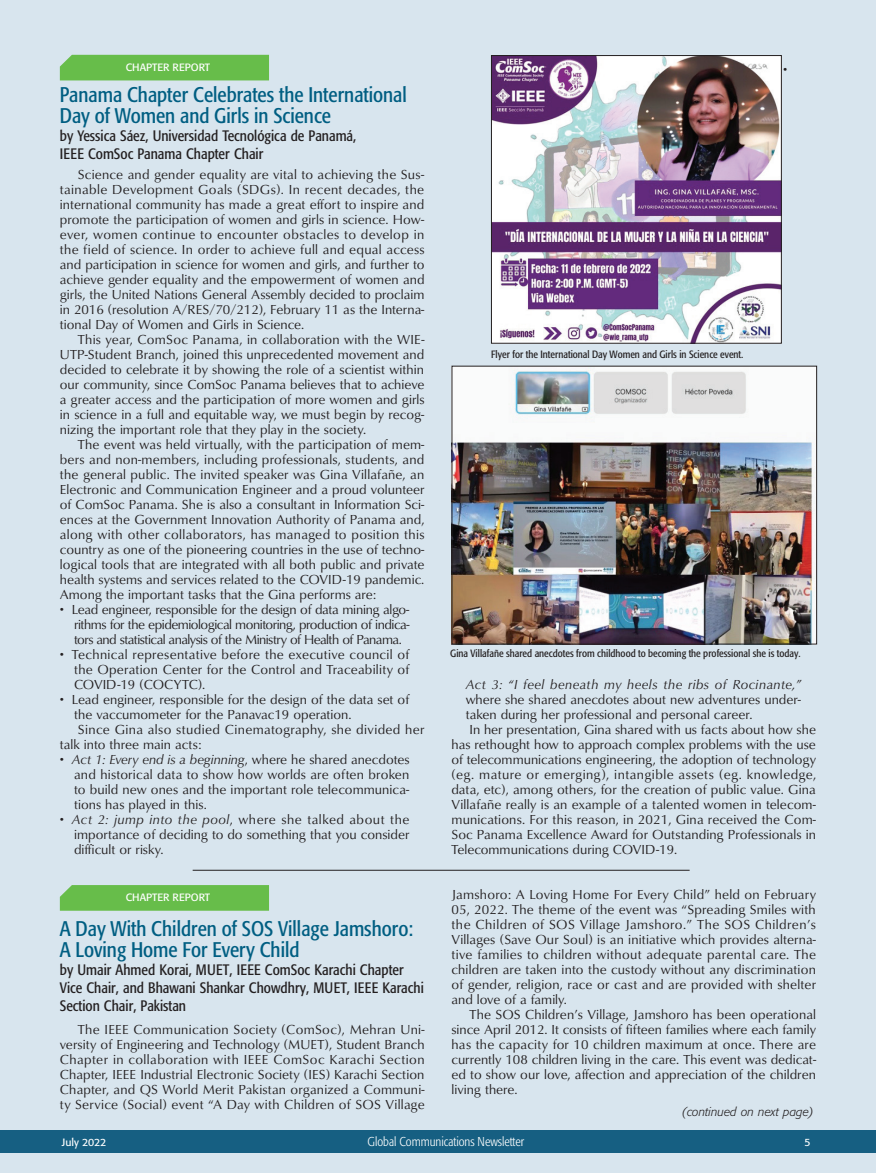
<style>
.page{position:relative;width:876px;height:1173px;background:#d8e5ee}
.page>*{position:absolute;margin:0;border:0;box-sizing:border-box;transform-origin:0 0}
.t1{font:condensed 21px/21px "Formata";color:#005e82}
.t2{font:condensed 15px/18px "Formata";color:#231f20}
.t3{font:13.5px/15px "Classico URW";color:#231f20;text-align:justify}
.t4{font:13.5px "Classico URW";letter-spacing:.035em;color:#231f20}
.t5{font:13.5px "Classico URW";letter-spacing:.03em;color:#231f20}
.t6{font:italic 13.5px "Classico URW";letter-spacing:.035em;color:#231f20}
.t7{font:300 condensed 12.75px "Formata";color:#fff}
.t8{font:italic 300 12px "Formata";color:#231f20}
.t9{font:condensed 10.5px "Formata";color:#231f20}
.t10{font:10.5px "Formata";color:#fff}
.s1{font-style:italic}
</style>
<div class="page">
<div style="left:0;top:1130px;width:876px;height:22px;background:#165f82"></div>
<div style="left:60px;top:55px;width:209px;height:25px;background:#67bd4a"></div>
<img style="left:493px;top:57px;width:286px;height:284px">
<div style="left:491px;top:55px;width:290px;height:288px;border:1px solid #231f20"></div>
<img style="left:454px;top:368px;width:361px;height:274px">
<div style="left:452px;top:366px;width:365px;height:278px;border:1px solid #231f20"></div>
<hr style="left:193px;top:870px;width:496px;height:1px;background:#231f20">
<svg style="left:60px;top:885px;width:209px;height:26px;background:#69bd4e"></svg>
<p class="t10" style="left:126px;top:61px;width:86px">CHAPTER REPORT</p>
<h1 class="t1" style="left:60px;top:85px;width:348px">Panama Chapter Celebrates the International<br>Day of Women and Girls in Science</h1>
<p class="t2" style="left:60px;top:127px;width:298px">by Yessica Sáez, Universidad Tecnológica de Panamá,<br>IEEE ComSoc Panama Chapter Chair</p>
<p class="t3" style="left:60px;top:166px;width:366px;text-indent:18px">Science and gender equality are vital to achieving the Sus&shy;tainable Development Goals (SDGs). In recent decades, the international community has made a great effort to inspire and promote the participation of women and girls in science. How&shy;ever, women continue to encounter obstacles to develop in the field of science. In order to achieve full and equal access and participation in science for women and girls, and further to achieve gender equality and the empowerment of women and girls, the United Nations General Assembly decided to proclaim in 2016 (resolution A/RES/70/212), February 11 as the Interna&shy;tional Day of Women and Girls in Science.</p>
<p class="t3" style="left:60px;top:331px;width:366px;text-indent:18px">This year, ComSoc Panama, in collaboration with the WIE-UTP-Student Branch, joined this unprecedented movement and decided to celebrate it by showing the role of a scientist within our community, since ComSoc Panama believes that to achieve a greater access and the participation of more women and girls in science in a full and equitable way, we must begin by recog&shy;nizing the important role that they play in the society.</p>
<p class="t3" style="left:60px;top:436px;width:366px;text-indent:18px">The event was held virtually, with the participation of mem&shy;bers and non-members, including professionals, students, and the general public. The invited speaker was Gina Villafañe, an Electronic and Communication Engineer and a proud volunteer of ComSoc Panama. She is also a consultant in Information Sci&shy;ences at the Government Innovation Authority of Panama and, along with other collaborators, has managed to position this country as one of the pioneering countries in the use of techno&shy;logical tools that are integrated with all both public and private health systems and services related to the COVID-19 pandemic.<br>Among the important tasks that the Gina performs are:</p>
<p class="t3" style="left:74px;top:601px;width:337px;text-indent:-14px">• Lead engineer, responsible for the design of data mining algo&shy;rithms for the epidemiological monitoring, production of indica&shy;tors and statistical analysis of the Ministry of Health of Panama.</p>
<p class="t3" style="left:74px;top:646px;width:337px;text-indent:-14px">• Technical representative before the executive council of the Operation Center for the Control and Traceability of COVID-19 (COCYTC).</p>
<p class="t3" style="left:60px;top:691px;width:351px">• Lead engineer, responsible for the design of the data set of</p>
<p class="t3" style="left:74px;top:706px;width:279px">the vaccumometer for the Panavac19 operation.</p>
<p class="t5" style="left:78px;top:719px;width:348px">Since Gina also studied Cinematography, she divided her</p>
<p class="t3" style="left:60px;top:736px;width:143px">talk into three main acts:</p>
<p class="t3" style="left:74px;top:751px;width:337px;text-indent:-14px">• <span class="s1">Act 1: Every end is a beginning</span>, where he shared anecdotes and historical data to show how worlds are often broken to build new ones and the important role telecommunica&shy;tions has played in this.</p>
<p class="t3" style="left:74px;top:811px;width:337px;text-indent:-14px">• <span class="s1">Act 2: jump into the pool</span>, where she talked about the importance of deciding to do something that you consider difficult or risky.</p>
<p class="t10" style="left:126px;top:891px;width:86px">CHAPTER REPORT</p>
<h1 class="t1" style="left:60px;top:918px;width:355px">A Day With Children of SOS Village Jamshoro:<br>A Loving Home For Every Child</h1>
<p class="t2" style="left:60px;top:961px;width:365px">by Umair Ahmed Korai, MUET, IEEE ComSoc Karachi Chapter<br>Vice Chair, and Bhawani Shankar Chowdhry, MUET, IEEE Karachi<br>Section Chair, Pakistan</p>
<p class="t3" style="left:60px;top:1021px;width:366px;text-indent:18px">The IEEE Communication Society (ComSoc), Mehran Uni&shy;versity of Engineering and Technology (MUET), Student Branch Chapter in collaboration with IEEE ComSoc Karachi Section Chapter, IEEE Industrial Electronic Society (IES) Karachi Section Chapter, and QS World Merit Pakistan organized a Communi&shy;ty Service (Social) event “A Day with Children of SOS Village</p>
<p class="t3" style="left:783px;top:61px;width:6px">•</p>
<p class="t9" style="left:491px;top:348px;width:254px">Flyer for the International Day Women and Girls in Science event.</p>
<p class="t9" style="left:450px;top:647px;width:352px">Gina Villafañe shared anecdotes from childhood to becoming the professional she is today.</p>
<p class="t6" style="left:466px;top:674px;width:337px">Act 3: “I feel beneath my heels the ribs of Rocinante,”</p>
<p class="t3" style="left:466px;top:691px;width:337px">where she shared anecdotes about new adventures under-</p>
<p class="t3" style="left:466px;top:706px;width:288px">taken during her professional and personal career.</p>
<p class="t3" style="left:469px;top:721px;width:348px">In her presentation, Gina shared with us facts about how she</p>
<p class="t3" style="left:451px;top:736px;width:366px">has rethought how to approach complex problems with the use</p>
<p class="t3" style="left:451px;top:751px;width:366px">of telecommunications engineering, the adoption of technology</p>
<p class="t4" style="left:451px;top:764px;width:366px">(eg. mature or emerging), intangible assets (eg. knowledge,</p>
<p class="t3" style="left:451px;top:781px;width:366px">data, etc), among others, for the creation of public value. Gina</p>
<p class="t3" style="left:451px;top:796px;width:366px">Villafañe really is an example of a talented women in telecom-</p>
<p class="t3" style="left:451px;top:811px;width:366px">munications. For this reason, in 2021, Gina received the Com-</p>
<p class="t3" style="left:451px;top:826px;width:366px">Soc Panama Excellence Award for Outstanding Professionals in</p>
<p class="t3" style="left:451px;top:841px;width:227px">Telecommunications during COVID-19.</p>
<p class="t3" style="left:451px;top:886px;width:366px">Jamshoro: A Loving Home For Every Child” held on February 05, 2022. The theme of the event was “Spreading Smiles with the Children of SOS Village Jamshoro.” The SOS Children’s Villages (Save Our Soul) is an initiative which provides alterna&shy;tive families to children without adequate parental care. The children are taken into the custody without any discrimination of gender, religion, race or cast and are provided with shelter and love of a family.</p>
<p class="t3" style="left:451px;top:1006px;width:366px;text-indent:18px">The SOS Children’s Village, Jamshoro has been operational since April 2012. It consists of fifteen families where each family has the capacity for 10 children maximum at once. There are currently 108 children living in the care. This event was dedicat&shy;ed to show our love, affection and appreciation of the children living there.</p>
<p class="t8" style="left:682px;top:1105px;width:133px">(continued on next page)</p>
<p class="t10" style="left:62px;top:1135px;width:46px">July 2022</p>
<p class="t7" style="left:368px;top:1134px;width:158px">Global Communications Newsletter</p>
<p class="t10" style="left:804px;top:1135px;width:8px">5</p>
</div>
